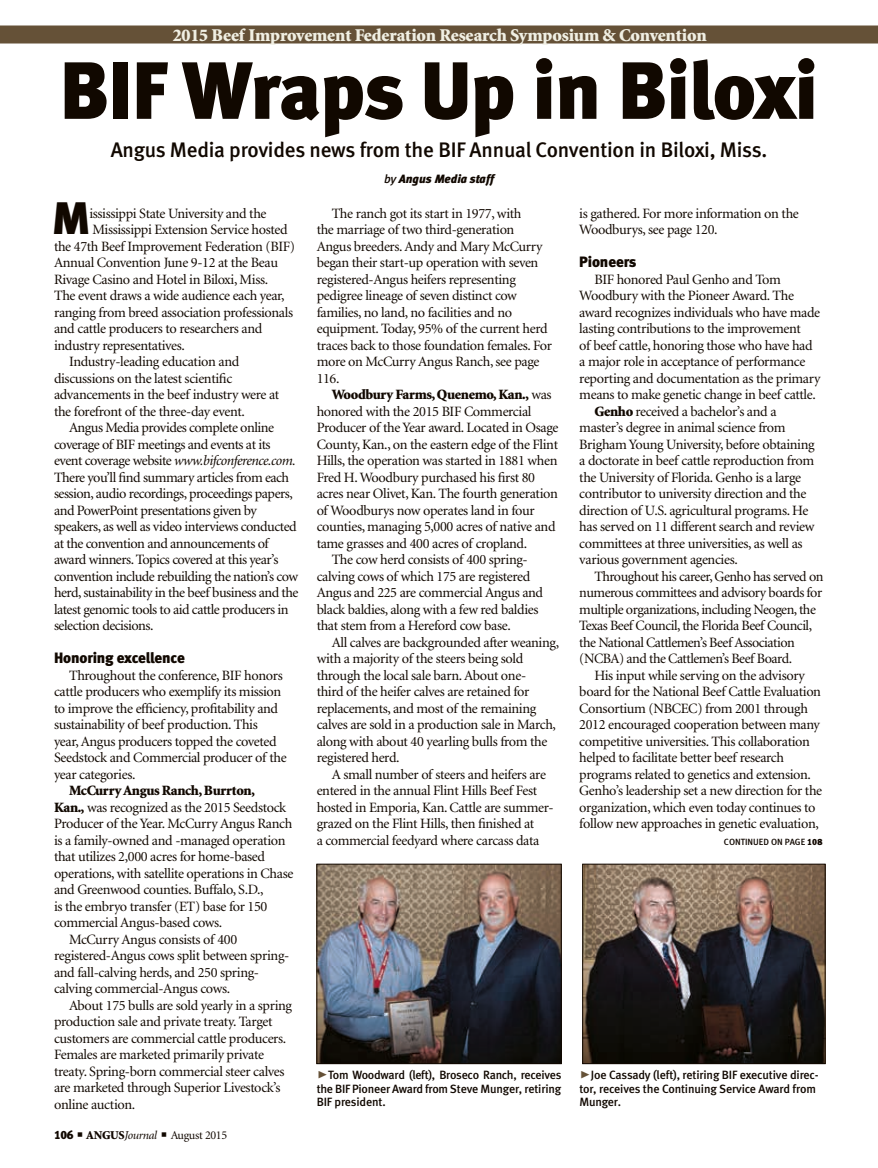
<style>
.page{position:relative;width:878px;height:1168px;background:#fff}
.page>*{position:absolute;margin:0;border:0;box-sizing:border-box;transform-origin:0 0}
.headline{font:81px "Meta Black LF";letter-spacing:-.015em;color:#110800}
.Drop_Cap{font:45.45px "Meta Black LF";color:#110800}
.deck{font:21px "Meta Medium LF";letter-spacing:-.01em;color:#110800}
.headline-2{font:900 18px "Minion";letter-spacing:-.01em;color:#f0efe3}
.subhead{font:15px "Meta Black LF";letter-spacing:-.01em;color:#110800}
.body_text{font:14.25px/16.5px "Minion";letter-spacing:-.025em;color:#110800}
.Drop_Cap-2{font:14.25px "Minion";letter-spacing:-.025em;color:#110800}
.cutlines{font:12px/13.5px "Meta Medium LF";letter-spacing:-.01em;color:#110800;text-align:justify}
.t1{font:12px "Minion";letter-spacing:-.025em;color:#110800}
.byline{font:italic 12px "Meta Black LF";color:#110800}
.t2{font:9px "Meta Medium LF";color:#110800}
.s1{font-family:"Meta Medium LF"}
.s2{font-style:italic}
.s3{font-weight:900}
.s4{font-family:"Meta Black LF"}
.s5{font-family:"Meta Black Caps Expert";font-size:21px;color:#655137}
</style>
<div class="page">
<div style="left:0;top:26px;width:878px;height:18px;background:#655137"></div>
<img style="left:318px;top:866px;width:241px;height:196px">
<div style="left:316px;top:864px;width:245px;height:200px;border:1px solid #110800"></div>
<img style="left:584px;top:866px;width:239px;height:196px">
<div style="left:582px;top:864px;width:243px;height:200px;border:1px solid #110800"></div>
<p class="headline-2" style="left:173px;top:26px;width:535px">2015 Beef Improvement Federation Research Symposium &amp; Convention</p>
<p class="headline" style="left:60px;top:42px;width:759px">BIF Wraps Up in Biloxi</p>
<p class="deck" style="left:111px;top:138px;width:658px">Angus Media provides news from the BIF Annual Convention in Biloxi, Miss.</p>
<p class="byline" style="left:384px;top:172px;width:111px"><span class="s1">by</span> Angus Media staff</p>
<p class="Drop_Cap" style="left:52px;top:191px;width:40px">M</p>
<p class="Drop_Cap-2" style="left:89px;top:206px;width:179px">ississippi State University and the</p>
<p class="Drop_Cap-2" style="left:92px;top:222px;width:197px">Mississippi Extension Service hosted</p>
<p class="Drop_Cap-2" style="left:54px;top:239px;width:243px">the 47th Beef Improvement Federation (BIF)</p>
<p class="Drop_Cap-2" style="left:54px;top:255px;width:225px">Annual Convention June 9-12 at the Beau</p>
<p class="Drop_Cap-2" style="left:54px;top:272px;width:216px">Rivage Casino and Hotel in Biloxi, Miss.</p>
<p class="Drop_Cap-2" style="left:54px;top:288px;width:232px">The event draws a wide audience each year,</p>
<p class="Drop_Cap-2" style="left:54px;top:305px;width:240px">ranging from breed association professionals</p>
<p class="Drop_Cap-2" style="left:54px;top:321px;width:210px">and cattle producers to researchers and</p>
<p class="Drop_Cap-2" style="left:54px;top:338px;width:132px">industry representatives.</p>
<p class="body_text" style="left:54px;top:354px;width:227px;text-indent:15px">Industry-leading education and discussions on the latest scientific advancements in the beef industry were at the forefront of the three-day event.</p>
<p class="body_text" style="left:54px;top:420px;width:246px;text-indent:15px">Angus Media provides complete online coverage of BIF meetings and events at its event coverage website <span class="s2">www.bifconference.com.<br></span>There you’ll find summary articles from each session, audio recordings, proceedings papers, and PowerPoint presentations given by speakers, as well as video interviews conducted at the convention and announcements of award winners. Topics covered at this year’s convention include rebuilding the nation’s cow herd, sustainability in the beef business and the latest genomic tools to aid cattle producers in selection decisions.</p>
<p class="subhead" style="left:54px;top:649px;width:132px">Honoring excellence</p>
<p class="body_text" style="left:54px;top:667px;width:234px;text-indent:15px">Throughout the conference, BIF honors cattle producers who exemplify its mission to improve the efficiency, profitability and sustainability of beef production. This<br>year, Angus producers topped the coveted Seedstock and Commercial producer of the year categories.</p>
<p class="body_text" style="left:54px;top:783px;width:241px;text-indent:15px"><span class="s3">McCurry Angus Ranch, Burrton,<br>Kan.,</span> was recognized as the 2015 Seedstock Producer of the Year. McCurry Angus Ranch is a family-owned and -managed operation that utilizes 2,000 acres for home-based operations, with satellite operations in Chase and Greenwood counties. Buffalo, S.D.,<br>is the embryo transfer (ET) base for 150 commercial Angus-based cows.</p>
<p class="body_text" style="left:54px;top:931px;width:237px;text-indent:15px">McCurry Angus consists of 400 registered-Angus cows split between spring&shy;and fall-calving herds, and 250 spring&shy;calving commercial-Angus cows.</p>
<p class="body_text" style="left:54px;top:997px;width:239px;text-indent:15px">About 175 bulls are sold yearly in a spring production sale and private treaty. Target customers are commercial cattle producers.<br>Females are marketed primarily private treaty. Spring-born commercial steer calves are marketed through Superior Livestock’s online auction.</p>
<p class="t1" style="left:54px;top:1129px;width:175px"><span class="s4">106</span> ■ <span class="s3">ANGUS</span><span class="s2">Journal</span> ■ August 2015</p>
<p class="body_text" style="left:316px;top:205px;width:237px;text-indent:15px">The ranch got its start in 1977, with<br>the marriage of two third-generation Angus breeders. Andy and Mary McCurry began their start-up operation with seven registered-Angus heifers representing pedigree lineage of seven distinct cow families, no land, no facilities and no equipment. Today, 95% of the current herd traces back to those foundation females. For more on McCurry Angus Ranch, see page 116.</p>
<p class="body_text" style="left:316px;top:387px;width:243px;text-indent:15px"><span class="s3">Woodbury Farms, Quenemo, Kan.,</span> was honored with the 2015 BIF Commercial Producer of the Year award. Located in Osage County, Kan., on the eastern edge of the Flint Hills, the operation was started in 1881 when Fred H. Woodbury purchased his first 80 acres near Olivet, Kan. The fourth generation of Woodburys now operates land in four counties, managing 5,000 acres of native and tame grasses and 400 acres of cropland.</p>
<p class="body_text" style="left:316px;top:552px;width:228px;text-indent:15px">The cow herd consists of 400 spring&shy;calving cows of which 175 are registered Angus and 225 are commercial Angus and black baldies, along with a few red baldies that stem from a Hereford cow base.</p>
<p class="body_text" style="left:316px;top:634px;width:244px;text-indent:15px">All calves are backgrounded after weaning, with a majority of the steers being sold through the local sale barn. About one-<br>third of the heifer calves are retained for replacements, and most of the remaining calves are sold in a production sale in March, along with about 40 yearling bulls from the registered herd.</p>
<p class="body_text" style="left:316px;top:766px;width:238px;text-indent:15px">A small number of steers and heifers are entered in the annual Flint Hills Beef Fest hosted in Emporia, Kan. Cattle are summer&shy;grazed on the Flint Hills, then finished at<br>a commercial feedyard where carcass data</p>
<p class="body_text" style="left:579px;top:205px;width:221px">is gathered. For more information on the<br>Woodburys, see page 120.</p>
<p class="subhead" style="left:579px;top:253px;width:59px">Pioneers</p>
<p class="body_text" style="left:579px;top:271px;width:242px;text-indent:15px">BIF honored Paul Genho and Tom Woodbury with the Pioneer Award. The award recognizes individuals who have made lasting contributions to the improvement<br>of beef cattle, honoring those who have had a major role in acceptance of performance reporting and documentation as the primary means to make genetic change in beef cattle.</p>
<p class="body_text" style="left:579px;top:403px;width:237px;text-indent:15px"><span class="s3">Genho</span> received a bachelor’s and a master’s degree in animal science from Brigham Young University, before obtaining a doctorate in beef cattle reproduction from the University of Florida. Genho is a large contributor to university direction and the direction of U.S. agricultural programs. He has served on 11 different search and review committees at three universities, as well as various government agencies.</p>
<p class="body_text" style="left:579px;top:568px;width:246px;text-indent:15px">Throughout his career, Genho has served on numerous committees and advisory boards for multiple organizations, including Neogen, the Texas Beef Council, the Florida Beef Council, the National Cattlemen’s Beef Association (NCBA) and the Cattlemen’s Beef Board.</p>
<p class="body_text" style="left:579px;top:667px;width:244px;text-indent:15px">His input while serving on the advisory board for the National Beef Cattle Evaluation Consortium (NBCEC) from 2001 through 2012 encouraged cooperation between many competitive universities. This collaboration helped to facilitate better beef research programs related to genetics and extension.<br>Genho’s leadership set a new direction for the organization, which even today continues to follow new approaches in genetic evaluation,</p>
<p class="t2" style="left:724px;top:836px;width:100px">CONTINUED ON PAGE <span class="s4">108</span></p>
<p class="cutlines" style="left:316px;top:1068px;width:246px"><span class="s5">@</span>Tom Woodward (left), Broseco Ranch, receives the BIF Pioneer Award from Steve Munger, retiring BIF president.</p>
<p class="cutlines" style="left:579px;top:1068px;width:241px;text-align:left"><span class="s5">@</span>Joe Cassady (left), retiring BIF executive direc&shy;tor, receives the Continuing Service Award from<br>Munger.</p>
</div>
